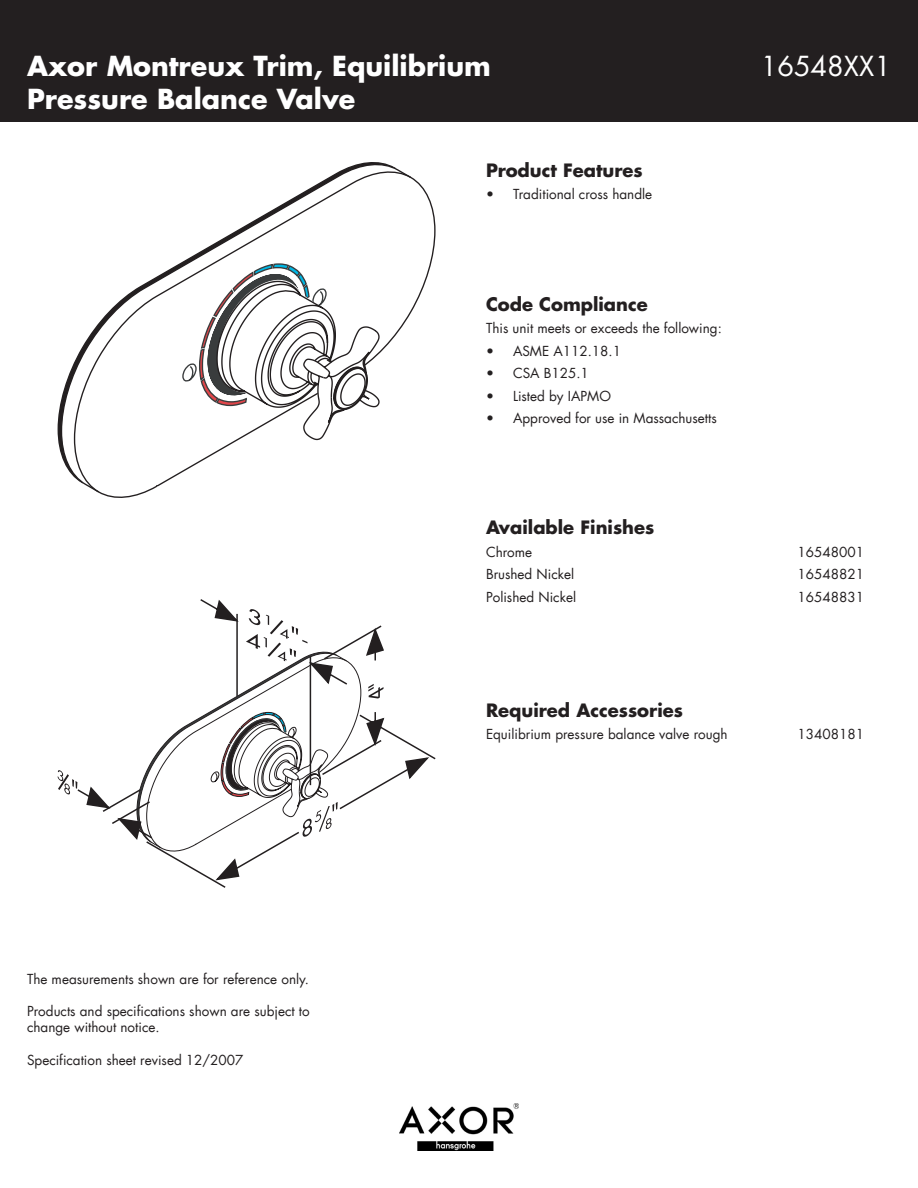
<style>
.page{position:relative;width:918px;height:1188px;background:#fff}
.page>*{position:absolute;margin:0;border:0;box-sizing:border-box;transform-origin:0 0}
.axor_product_name{font:700 27px/32.4px "Futura LT";color:#fff}
.axor_product_number{font:27px "Futura LT";color:#fff}
.subject_heading{font:700 18px "Futura LT";color:#231f20}
.detail{font:13.5px/22.5px "Futura LT";color:#231f20}
.bullet_point{font:13.5px "Futura LT";color:#231f20}
</style>
<div class="page">
<div style="left:0;top:0;width:918px;height:121px;background:#231f20"></div>
<img style="left:399px;top:1104px;width:120px;height:46px">
<svg style="left:60px;top:162px;width:376px;height:336px"></svg>
<svg style="left:73px;top:169px;width:340px;height:325px"></svg>
<svg style="left:182px;top:263px;width:198px;height:178px"></svg>
<svg style="left:404px;top:756px;width:27px;height:23px"></svg>
<svg style="left:58px;top:599px;width:327px;height:283px"></svg>
<p class="axor_product_name" style="left:27px;top:50px;width:465px">Axor Montreux Trim, Equilibrium<br>Pressure Balance Valve</p>
<p class="axor_product_number" style="left:761px;top:49px;width:132px">16548XX1</p>
<p class="subject_heading" style="left:486px;top:158px;width:158px">Product Features</p>
<p class="bullet_point" style="left:486px;top:186px;width:168px">• Traditional cross handle</p>
<p class="subject_heading" style="left:486px;top:292px;width:163px">Code Compliance</p>
<p class="detail" style="left:486px;top:317px;width:237px">This unit meets or exceeds the following:</p>
<p class="bullet_point" style="left:513px;top:342px;width:110px">ASME A112.18.1</p>
<p class="bullet_point" style="left:513px;top:365px;width:77px">CSA B125.1</p>
<p class="bullet_point" style="left:513px;top:387px;width:100px">Listed by IAPMO</p>
<p class="bullet_point" style="left:513px;top:410px;width:205px">Approved for use in Massachusetts</p>
<p class="detail" style="left:486px;top:340px;width:9px;text-align:justify">• • • •</p>
<p class="subject_heading" style="left:486px;top:516px;width:170px">Available Finishes</p>
<p class="detail" style="left:486px;top:541px;width:48px">Chrome</p>
<p class="detail" style="left:797px;top:541px;width:68px">16548001</p>
<p class="detail" style="left:486px;top:563px;width:90px">Brushed Nickel</p>
<p class="detail" style="left:797px;top:563px;width:68px">16548821</p>
<p class="detail" style="left:486px;top:586px;width:92px">Polished Nickel</p>
<p class="detail" style="left:797px;top:586px;width:68px">16548831</p>
<p class="detail" style="left:27px;top:968px;width:284px">The measurements shown are for reference only.</p>
<p class="detail" style="left:27px;top:1003px;width:284px;line-height:16.2px">Products and specifications shown are subject to change without notice.</p>
<p class="detail" style="left:27px;top:1049px;width:218px">Specification sheet revised 12/2007</p>
<p class="subject_heading" style="left:486px;top:698px;width:198px">Required Accessories</p>
<p class="detail" style="left:486px;top:723px;width:243px">Equilibrium pressure balance valve rough</p>
<p class="detail" style="left:797px;top:723px;width:68px">13408181</p>
</div>
